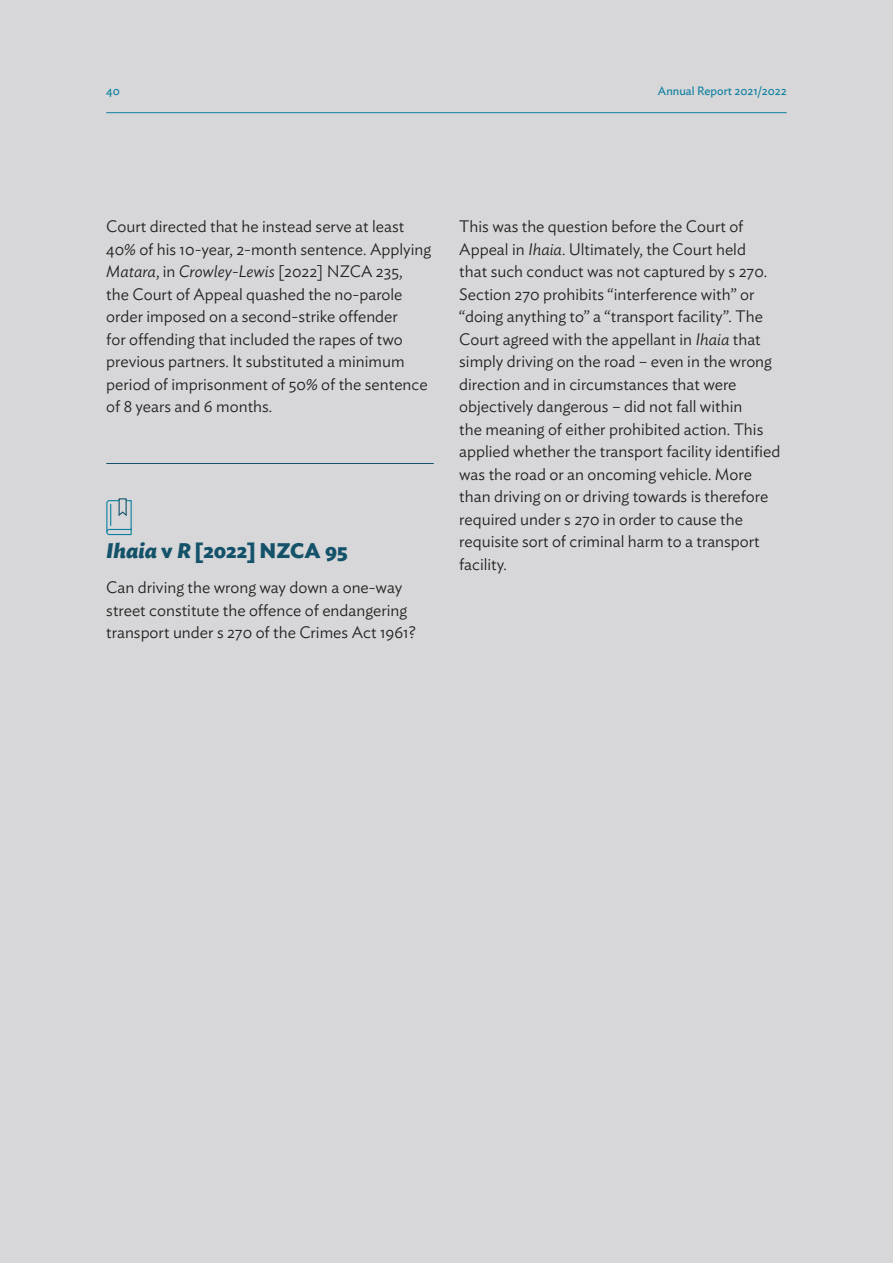
<style>
.page{position:relative;width:893px;height:1263px;background:#d7d7d9}
.page>*{position:absolute;margin:0;border:0;box-sizing:border-box;transform-origin:0 0}
.t1{font:700 21px "Ideal Sans";color:#14526a}
.t2{font:300 16.5px/22.5px "Ideal Sans";color:#231f20}
.t3{font:12px "Ideal Sans";color:#0f81a0}
.s1{font-style:italic}
</style>
<div class="page">
<hr style="left:106px;top:112px;width:681px;height:1px;background:#0f81a0">
<hr style="left:106px;top:463px;width:328px;height:1px;background:#14526a">
<svg style="left:106px;top:498px;width:26px;height:38px"></svg>
<p class="t3" style="left:106px;top:81px;width:15px">40</p>
<p class="t3" style="left:658px;top:81px;width:130px">Annual Report 2021/2022</p>
<p class="t2" style="left:106px;top:214px;width:326px">Court directed that he instead serve at least 40% of his 10-year, 2-month sentence. Applying <span class="s1">Matara</span>, in <span class="s1">Crowley-Lewis</span> [2022] NZCA 235,<br>the Court of Appeal quashed the no-parole order imposed on a second-strike offender<br>for offending that included the rapes of two previous partners. It substituted a minimum period of imprisonment of 50% of the sentence of 8 years and 6 months.</p>
<p class="t1" style="left:106px;top:534px;width:243px"><span class="s1">Ihaia</span> v <span class="s1">R</span> [2022] NZCA 95</p>
<p class="t2" style="left:106px;top:575px;width:311px">Can driving the wrong way down a one-way street constitute the offence of endangering transport under s 270 of the Crimes Act 1961?</p>
<p class="t2" style="left:459px;top:214px;width:323px">This was the question before the Court of Appeal in <span class="s1">Ihaia</span>. Ultimately, the Court held<br>that such conduct was not captured by s 270.<br>Section 270 prohibits “interference with” or “doing anything to” a “transport facility”. The Court agreed with the appellant in <span class="s1">Ihaia</span> that simply driving on the road – even in the wrong direction and in circumstances that were objectively dangerous – did not fall within<br>the meaning of either prohibited action. This applied whether the transport facility identified was the road or an oncoming vehicle. More than driving on or driving towards is therefore required under s 270 in order to cause the requisite sort of criminal harm to a transport facility.</p>
</div>
